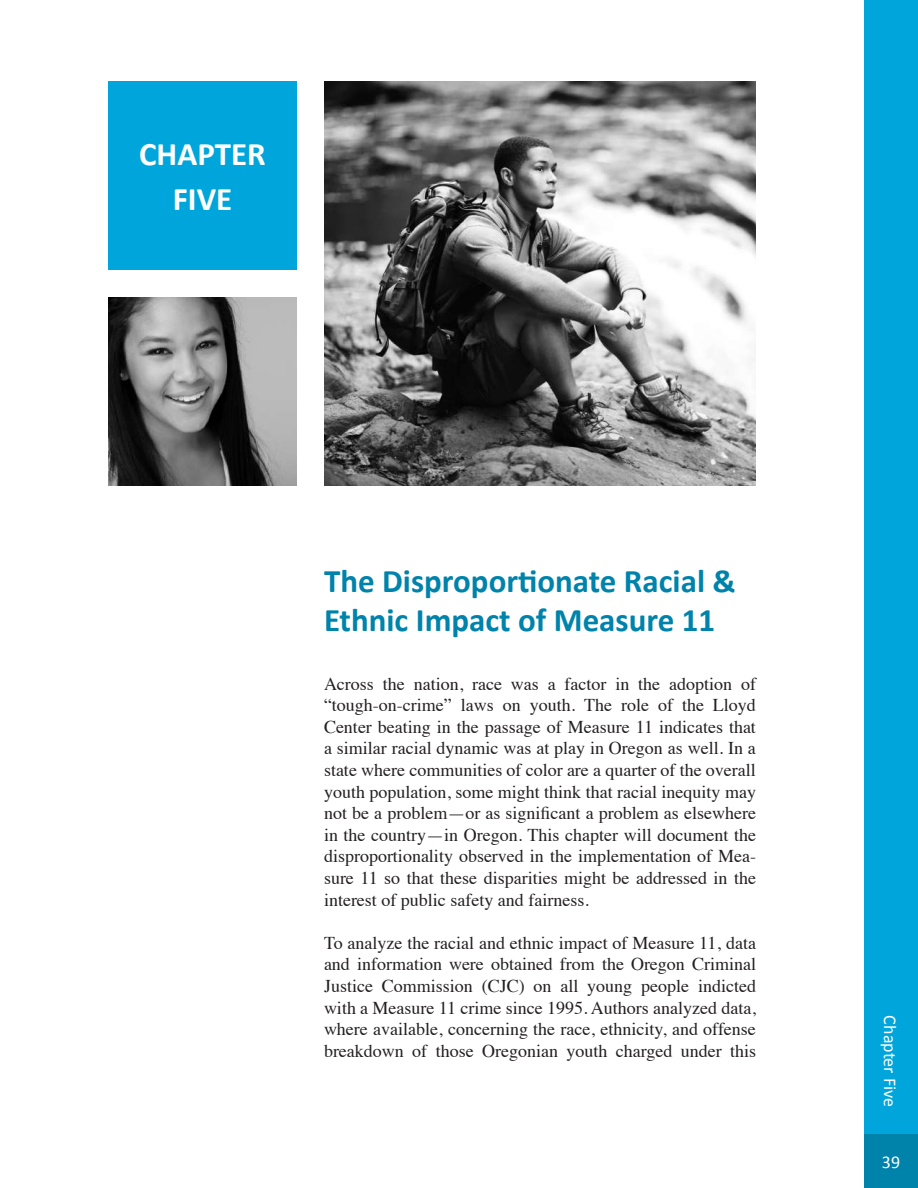
<style>
.page{position:relative;width:918px;height:1188px;background:#fff}
.page>*{position:absolute;margin:0;border:0;box-sizing:border-box;transform-origin:0 0}
.t1{font:700 33px/39.6px "Calibri";color:#0083ab}
.t2{font:700 33px/45px "Calibri";color:#fff;text-align:center}
.t3{font:18px/21.6px "Times";color:#231f20;text-align:justify}
.t4{font:18px "Calibri";color:#fff}
</style>
<div class="page">
<div style="left:864px;top:0;width:54px;height:1134px;background:#00a6db"></div>
<div style="left:864px;top:1134px;width:54px;height:54px;background:#0083ab"></div>
<div style="left:108px;top:81px;width:189px;height:189px;background:#00a6db"></div>
<img style="left:324px;top:81px;width:432px;height:405px">
<img style="left:108px;top:297px;width:189px;height:189px">
<h1 class="t2" style="left:139px;top:130px;width:128px">CHAPTER<br>FIVE</h1>
<h1 class="t1" style="left:324px;top:559px;width:413px">The Disproportionate Racial &amp;<br>Ethnic Impact of Measure 11</h1>
<p class="t3" style="left:324px;top:671px;width:434px">Across the nation, race was a factor in the adoption of “tough-on-crime” laws on youth. The role of the Lloyd Center beating in the passage of Measure 11 indicates that a similar racial dynamic was at play in Oregon as well. In a state where communities of color are a quarter of the overall youth population, some might think that racial inequity may not be a problem—or as significant a problem as elsewhere in the country—in Oregon. This chapter will document the disproportionality observed in the implementation of Mea&shy;sure 11 so that these disparities might be addressed in the interest of public safety and fairness.</p>
<p class="t3" style="left:324px;top:930px;width:434px">To analyze the racial and ethnic impact of Measure 11, data and information were obtained from the Oregon Criminal Justice Commission (CJC) on all young people indicted with a Measure 11 crime since 1995. Authors analyzed data, where available, concerning the race, ethnicity, and offense breakdown of those Oregonian youth charged under this</p>
<p class="t4" style="left:901px;top:1015px;width:93px;rotate:90deg">Chapter Five</p>
<p class="t4" style="left:882px;top:1151px;width:20px">39</p>
</div>
